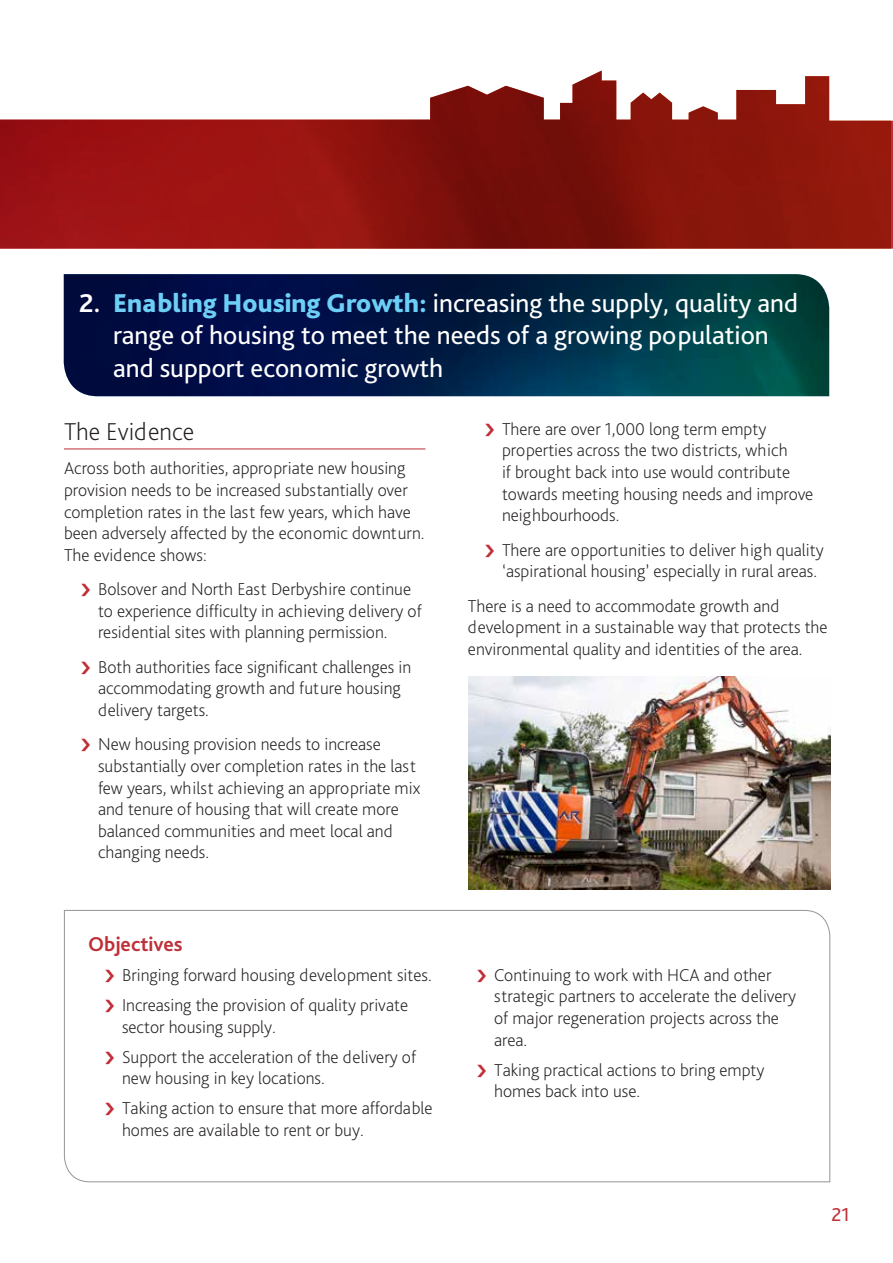
<style>
.page{position:relative;width:893px;height:1263px;background:#fff}
.page>*{position:absolute;margin:0;border:0;box-sizing:border-box;transform-origin:0 0}
.t1{font:27px/32.4px "Bliss Pro";color:#fff}
.t2{font:200 25.5px "Bliss Pro";color:#231f20}
.t3{font:700 21px "Bliss Pro";color:#bf2f38}
.t4{font:19.5px "Bliss Pro";color:#bf2f38}
.t5{font:200 18px/21.6px "Bliss Pro";color:#231f20}
.s1{font-weight:700}
.s2{font-weight:800;color:#6dcff6}
</style>
<div class="page">
<img style="left:0;top:70px;width:891px;height:179px">
<hr style="left:64px;top:449px;width:361px;height:1px;background:#bf2f38">
<img style="left:64px;top:274px;width:765px;height:122px">
<svg style="left:64px;top:910px;width:766px;height:272px"></svg>
<img style="left:469px;top:676px;width:361px;height:214px">
<svg style="left:105px;top:969px;width:9px;height:13px"></svg>
<svg style="left:105px;top:999px;width:9px;height:13px"></svg>
<svg style="left:105px;top:1051px;width:9px;height:13px"></svg>
<svg style="left:105px;top:1103px;width:9px;height:12px"></svg>
<svg style="left:477px;top:969px;width:9px;height:13px"></svg>
<svg style="left:477px;top:1064px;width:9px;height:13px"></svg>
<h1 class="t1" style="left:113px;top:286px;width:686px;text-indent:-34px"><span class="s1">2.</span> <span class="s2">Enabling Housing Growth:</span> increasing the supply, quality and range of housing to meet the needs of a growing population and support economic growth</h1>
<h2 class="t2" style="left:64px;top:416px;width:132px">The Evidence</h2>
<p class="t5" style="left:64px;top:457px;width:362px">Across both authorities, appropriate new housing provision needs to be increased substantially over completion rates in the last few years, which have been adversely affected by the economic downturn.<br>The evidence shows:</p>
<p class="t5" style="left:98px;top:578px;width:325px">Bolsover and North East Derbyshire continue to experience difficulty in achieving delivery of residential sites with planning permission.</p>
<p class="t5" style="left:98px;top:655px;width:315px">Both authorities face significant challenges in accommodating growth and future housing delivery targets.</p>
<p class="t5" style="left:98px;top:733px;width:324px">New housing provision needs to increase substantially over completion rates in the last few years, whilst achieving an appropriate mix and tenure of housing that will create more balanced communities and meet local and changing needs.</p>
<p class="t3" style="left:88px;top:931px;width:96px">Objectives</p>
<p class="t5" style="left:122px;top:959px;width:311px;line-height:30.2px">Bringing forward housing development sites.<br>Increasing the provision of quality private</p>
<p class="t5" style="left:122px;top:1011px;width:295px;line-height:30.2px">sector housing supply.<br>Support the acceleration of the delivery of</p>
<p class="t5" style="left:122px;top:1063px;width:312px;line-height:30.2px">new housing in key locations.<br>Taking action to ensure that more affordable</p>
<p class="t5" style="left:122px;top:1119px;width:243px">homes are available to rent or buy.</p>
<p class="t5" style="left:502px;top:418px;width:313px">There are over 1,000 long term empty properties across the two districts, which<br>if brought back into use would contribute towards meeting housing needs and improve neighbourhoods.</p>
<p class="t5" style="left:502px;top:538px;width:323px">There are opportunities to deliver high quality ‘aspirational housing’ especially in rural areas.</p>
<p class="t5" style="left:468px;top:594px;width:361px">There is a need to accommodate growth and development in a sustainable way that protects the environmental quality and identities of the area.</p>
<p class="t5" style="left:494px;top:963px;width:303px">Continuing to work with HCA and other strategic partners to accelerate the delivery of major regeneration projects across the area.</p>
<p class="t5" style="left:494px;top:1058px;width:272px">Taking practical actions to bring empty homes back into use.</p>
<p class="t4" style="left:832px;top:1202px;width:20px">21</p>
</div>
